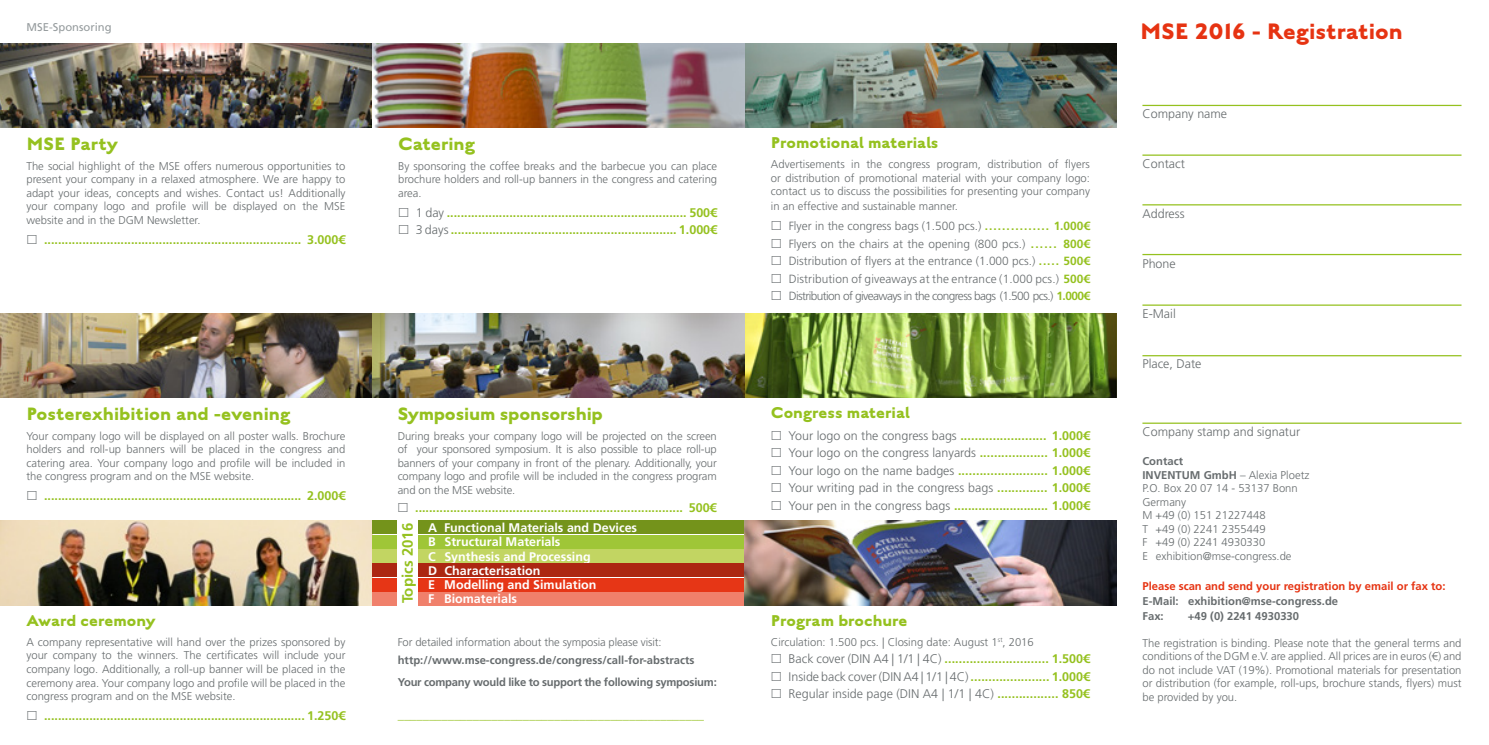
<style>
.page{position:relative;width:1489px;height:745px;background:#fff}
.page>*{position:absolute;margin:0;border:0;box-sizing:border-box;transform-origin:0 0}
.t1{font:700 25px "English Grotesque";color:#e63312}
.t2{font:700 20px "English Grotesque";letter-spacing:-.005em;color:#95c11f}
.t3{font:700 17.5px "English Grotesque";color:#95c11f}
.t4{font:700 15px "Frutiger LT Std";color:#95c11f}
.t5{font:700 12.5px/17.5px "Frutiger LT Std";color:#95c11f;text-align:justify}
.t6{font:700 12.5px/14.2px "Frutiger LT Std";color:#fff}
.t7{font:300 12.5px "Frutiger LT Std";color:#676c6e}
.t8{font:300 11.88px/17.5px "Frutiger LT Std";letter-spacing:-.05em;color:#676c6e;text-align:justify}
.t9{font:300 11.25px/13.5px "Frutiger LT Std";color:#676c6e;text-align:justify}
.t10{font:700 11.25px/22.5px "Frutiger LT Std";letter-spacing:-.02em;color:#676c6e}
.t11{font:700 11.25px/15px "Frutiger LT Std";color:#676c6e}
.t12{font:700 11.25px "Frutiger LT Std";color:#e63312}
.t13{font:11.25px "Frutiger LT Std";color:#969c9e}
.s1{font-weight:300;color:#676c6e}
.s2{font-weight:700;color:#95c11f}
.s3{font-weight:700}
</style>
<div class="page">
<hr style="left:1142px;top:105px;width:319px;height:1px;background:#95c11f">
<hr style="left:1142px;top:204px;width:319px;height:1px;background:#95c11f">
<hr style="left:1142px;top:254px;width:319px;height:1px;background:#95c11f">
<hr style="left:1142px;top:154px;width:319px;height:2px;background:#95c11f">
<hr style="left:1142px;top:304px;width:319px;height:1px;background:#95c11f">
<hr style="left:1142px;top:422px;width:319px;height:1px;background:#95c11f">
<hr style="left:1142px;top:355px;width:319px;height:1px;background:#95c11f">
<img style="left:0;top:43px;width:372px;height:84px">
<img style="left:744px;top:43px;width:372px;height:84px">
<img style="left:744px;top:313px;width:372px;height:84px">
<img style="left:0;top:313px;width:372px;height:84px">
<img style="left:372px;top:313px;width:372px;height:84px">
<img style="left:372px;top:43px;width:372px;height:84px">
<img style="left:0;top:520px;width:372px;height:84px">
<div style="left:372px;top:520px;width:372px;height:13px;background:#74931b"></div>
<div style="left:372px;top:535px;width:372px;height:13px;background:#9fc637"></div>
<div style="left:372px;top:549px;width:372px;height:13px;background:#c2d562"></div>
<div style="left:372px;top:563px;width:372px;height:13px;background:#ac2712"></div>
<div style="left:372px;top:577px;width:372px;height:13px;background:#e63616"></div>
<div style="left:372px;top:592px;width:372px;height:13px;background:#f0806b"></div>
<img style="left:744px;top:520px;width:372px;height:84px">
<div style="left:397px;top:508px;width:21px;height:109px;background:#fff"></div>
<p class="t13" style="left:27px;top:21px;width:86px">MSE-Sponsoring</p>
<h2 class="t2" style="left:26px;top:131px;width:93px">MSE Party</h2>
<p class="t9" style="left:26px;top:159px;width:320px">The social highlight of the MSE offers numerous opportunities to present your company in a relaxed atmosphere. We are happy to adapt your ideas, concepts and wishes. Contact us! Additionally your company logo and profile will be displayed on the MSE website and in the DGM Newsletter.</p>
<p class="t5" style="left:44px;top:230px;width:303px">.......................................................................... 3.000€</p>
<h2 class="t2" style="left:398px;top:131px;width:79px">Catering</h2>
<p class="t9" style="left:398px;top:159px;width:320px">By sponsoring the coffee breaks and the barbecue you can place brochure holders and roll-up banners in the congress and catering area.</p>
<p class="t5" style="left:416px;top:203px;width:303px"><span class="s1">1 day</span> ..................................................................... 500€<br><span class="s1">3 days</span> ................................................................. 1.000€</p>
<h2 class="t2" style="left:26px;top:401px;width:265px">Posterexhibition and -evening</h2>
<p class="t9" style="left:26px;top:429px;width:320px">Your company logo will be displayed on all poster walls. Brochure holders and roll-up banners will be placed in the congress and catering area. Your company logo and profile will be included in the congress program and on the MSE website.</p>
<p class="t5" style="left:44px;top:487px;width:303px">.......................................................................... 2.000€</p>
<h3 class="t3" style="left:26px;top:609px;width:130px">Award ceremony</h3>
<p class="t9" style="left:26px;top:635px;width:320px">A company representative will hand over the prizes sponsored by your company to the winners. The certificates will include your company logo. Additionally, a roll-up banner will be placed in the ceremony area. Your company logo and profile will be placed in the congress program and on the MSE website.</p>
<p class="t5" style="left:44px;top:706px;width:303px">........................................................................... 1.250€</p>
<h2 class="t2" style="left:398px;top:401px;width:207px">Symposium sponsorship</h2>
<p class="t9" style="left:398px;top:429px;width:320px">During breaks your company logo will be projected on the screen of your sponsored symposium. It is also possible to place roll-up banners of your company in front of the plenary. Additionally, your company logo and profile will be included in the congress program and on the MSE website.</p>
<p class="t5" style="left:415px;top:499px;width:303px">............................................................................. 500€</p>
<p class="t6" style="left:428px;top:520px;width:211px">A Functional Materials and Devices<br>B Structural Materials<br>C Synthesis and Processing<br>D Characterisation<br>E Modelling and Simulation<br>F Biomaterials</p>
<p class="t9" style="left:398px;top:635px;width:265px">For detailed information about the symposia please visit:</p>
<p class="t10" style="left:398px;top:648px;width:320px">http://www.mse-congress.de/congress/call-for-abstracts<br>Your company would like to support the following symposium:</p>
<h3 class="t4" style="left:399px;top:602px;width:82px;rotate:-90deg">Topics 2016</h3>
<h3 class="t3" style="left:771px;top:132px;width:169px">Promotional materials</h3>
<p class="t9" style="left:771px;top:157px;width:320px">Advertisements in the congress program, distribution of flyers or distribution of promotional material with your company logo: contact us to discuss the possibilities for presenting your company</p>
<p class="t9" style="left:771px;top:199px;width:188px">in an effective and sustainable manner.</p>
<p class="t8" style="left:788px;top:217px;width:303px">Flyer in the congress bags (1.500 pcs.) <span class="s2">............... 1.000€ </span>Flyers on the chairs at the opening (800 pcs.) <span class="s2">...... 800€ </span>Distribution of flyers at the entrance (1.000 pcs.) <span class="s2">..... 500€ </span>Distribution of giveaways at the entrance (1.000 pcs.) <span class="s2">500€ </span>Distribution of giveaways in the congress bags (1.500 pcs.) <span class="s2">1.000€</span></p>
<h3 class="t3" style="left:770px;top:402px;width:140px">Congress material</h3>
<p class="t5" style="left:788px;top:426px;width:303px"><span class="s1">Your logo on the congress bags</span> ........................ 1.000€ <span class="s1">Your logo on the congress lanyards</span> ................... 1.000€ <span class="s1">Your logo on the name badges</span> ......................... 1.000€ <span class="s1">Your writing pad in the congress bags</span> .............. 1.000€ <span class="s1">Your pen in the congress bags</span> ........................... 1.000€</p>
<h3 class="t3" style="left:770px;top:609px;width:138px">Program brochure</h3>
<p class="t9" style="left:770px;top:635px;width:264px">Circulation: 1.500 pcs. | Closing date: August 1<sup>st</sup>, 2016</p>
<p class="t5" style="left:788px;top:649px;width:303px"><span class="s1">Back cover (DIN A4 | 1/1 | 4C)</span> ............................. 1.500€ <span class="s1">Inside back cover (DIN A4 | 1/1 | 4C)</span> ...................... 1.000€ <span class="s1">Regular inside page (DIN A4 | 1/1 | 4C)</span> ................. 850€</p>
<h1 class="t1" style="left:1139px;top:16px;width:264px">MSE 2016 - Registration</h1>
<p class="t7" style="left:1142px;top:106px;width:86px">Company name</p>
<p class="t7" style="left:1142px;top:156px;width:44px">Contact</p>
<p class="t7" style="left:1142px;top:206px;width:44px">Address</p>
<p class="t7" style="left:1142px;top:256px;width:35px">Phone</p>
<p class="t7" style="left:1142px;top:306px;width:35px">E-Mail</p>
<p class="t7" style="left:1142px;top:356px;width:61px">Place, Date</p>
<p class="t7" style="left:1142px;top:424px;width:159px">Company stamp and signatur</p>
<p class="t9" style="left:1142px;top:454px;width:168px;text-align:left"><span class="s3">Contact<br>INVENTUM GmbH</span> – Alexia Ploetz<br>P.O. Box 20 07 14 - 53137 Bonn<br>Germany<br>M +49 (0) 151 21227448<br>T +49 (0) 2241 2355449<br>F +49 (0) 2241 4930330<br>E exhibition@mse-congress.de</p>
<p class="t12" style="left:1142px;top:578px;width:305px">Please scan and send your registration by email or fax to:</p>
<p class="t11" style="left:1142px;top:593px;width:197px">E-Mail: exhibition@mse-congress.de<br>Fax:</p>
<p class="t11" style="left:1187px;top:607px;width:113px">+49 (0) 2241 4930330</p>
<p class="t9" style="left:1142px;top:635px;width:320px">The registration is binding. Please note that the general terms and conditions of the DGM e.V. are applied. All prices are in euros (€) and do not include VAT (19%). Promotional materials for presentation or distribution (for example, roll-ups, brochure stands, flyers) must be provided by you.</p>
</div>
